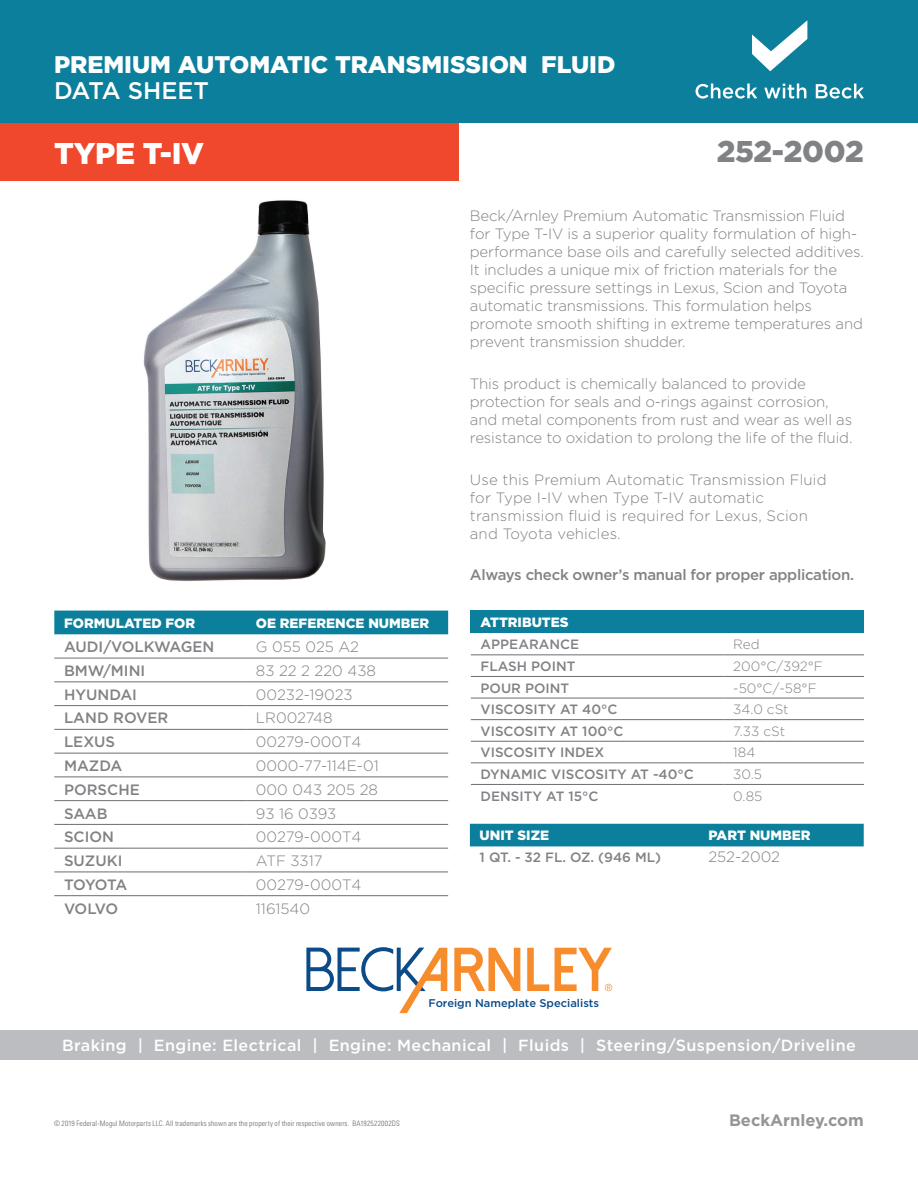
<style>
.page{position:relative;width:918px;height:1188px;background:#fff}
.page>*{position:absolute;margin:0;border:0;box-sizing:border-box;transform-origin:0 0}
.t1{font:900 30px "Gotham";letter-spacing:-.01em;color:#808285}
.t2{font:900 30px "Gotham";letter-spacing:-.01em;color:#fff}
.t3{font:900 24px "Gotham";color:#fff}
.t4{font:500 24px "Gotham";color:#fff}
.t5{font:700 16.5px "Gotham";color:#939598}
.t6{font:500 16.2px "Gotham";letter-spacing:.025em;color:#fff}
.t7{font:300 15px/18px "Gotham";letter-spacing:-.01em;color:#808285}
.t8{font:300 15px/18px "Gotham";letter-spacing:.01em;color:#808285}
.t9{font:500 15px "Gotham";letter-spacing:-.02em;color:#808285}
.t10{font:500 15px "Gotham";color:#808285}
.t11{font:500 13.5px "Gotham";color:#808285}
.t12{font:900 13.5px "Gotham";color:#fff}
.t13{font:300 13.5px "Gotham";color:#808285}
.t14{font:500 11.1px "Gotham";color:#0b4b87}
.t15{font:300 condensed 7.5px "Univers";letter-spacing:.02em;color:#6b6360}
</style>
<div class="page">
<div style="left:54px;top:611px;width:394px;height:23px;background:#0b7f9b"></div>
<hr style="left:54px;top:658px;width:192px;height:1px;background:#6c6d70">
<hr style="left:246px;top:658px;width:202px;height:1px;background:#6c6d70">
<hr style="left:54px;top:682px;width:192px;height:1px;background:#6c6d70">
<hr style="left:246px;top:682px;width:202px;height:1px;background:#6c6d70">
<hr style="left:54px;top:705px;width:192px;height:1px;background:#6c6d70">
<hr style="left:246px;top:705px;width:202px;height:1px;background:#6c6d70">
<hr style="left:54px;top:729px;width:192px;height:1px;background:#6c6d70">
<hr style="left:246px;top:729px;width:202px;height:1px;background:#6c6d70">
<hr style="left:54px;top:753px;width:192px;height:1px;background:#6c6d70">
<hr style="left:246px;top:753px;width:202px;height:1px;background:#6c6d70">
<hr style="left:54px;top:777px;width:192px;height:1px;background:#6c6d70">
<hr style="left:246px;top:777px;width:202px;height:1px;background:#6c6d70">
<hr style="left:54px;top:800px;width:192px;height:1px;background:#6c6d70">
<hr style="left:246px;top:800px;width:202px;height:1px;background:#6c6d70">
<hr style="left:54px;top:824px;width:192px;height:1px;background:#6c6d70">
<hr style="left:246px;top:824px;width:202px;height:1px;background:#6c6d70">
<hr style="left:54px;top:848px;width:192px;height:1px;background:#6c6d70">
<hr style="left:246px;top:848px;width:202px;height:1px;background:#6c6d70">
<hr style="left:54px;top:872px;width:192px;height:1px;background:#6c6d70">
<hr style="left:246px;top:872px;width:202px;height:1px;background:#6c6d70">
<hr style="left:54px;top:895px;width:192px;height:1px;background:#6c6d70">
<hr style="left:246px;top:895px;width:202px;height:1px;background:#6c6d70">
<div style="left:470px;top:824px;width:394px;height:22px;background:#0b7f9b"></div>
<img style="left:143px;top:200px;width:183px;height:381px">
<div style="left:0;top:123px;width:459px;height:57px;background:#ef482c"></div>
<div style="left:0;top:0;width:918px;height:123px;background:#0b7f9b"></div>
<div style="left:0;top:1030px;width:918px;height:30px;background:#bcbdc0"></div>
<svg style="left:306px;top:947px;width:141px;height:66px"></svg>
<svg style="left:454px;top:948px;width:66px;height:43px"></svg>
<svg style="left:527px;top:948px;width:22px;height:43px"></svg>
<svg style="left:555px;top:948px;width:57px;height:43px"></svg>
<div style="left:471px;top:611px;width:393px;height:22px;background:#0b7f9b"></div>
<hr style="left:471px;top:655px;width:253px;height:1px;background:#6c6d70">
<hr style="left:724px;top:655px;width:140px;height:1px;background:#6c6d70">
<hr style="left:471px;top:676px;width:253px;height:1px;background:#6c6d70">
<hr style="left:724px;top:676px;width:140px;height:1px;background:#6c6d70">
<hr style="left:471px;top:698px;width:253px;height:1px;background:#6c6d70">
<hr style="left:724px;top:698px;width:140px;height:1px;background:#6c6d70">
<hr style="left:471px;top:719px;width:253px;height:1px;background:#6c6d70">
<hr style="left:724px;top:719px;width:140px;height:1px;background:#6c6d70">
<hr style="left:471px;top:741px;width:253px;height:1px;background:#6c6d70">
<hr style="left:724px;top:741px;width:140px;height:1px;background:#6c6d70">
<hr style="left:471px;top:763px;width:253px;height:1px;background:#6c6d70">
<hr style="left:724px;top:763px;width:140px;height:1px;background:#6c6d70">
<hr style="left:471px;top:784px;width:253px;height:1px;background:#6c6d70">
<hr style="left:724px;top:784px;width:140px;height:1px;background:#6c6d70">
<svg style="left:696px;top:84px;width:61px;height:15px"></svg>
<svg style="left:764px;top:84px;width:42px;height:15px"></svg>
<svg style="left:816px;top:84px;width:48px;height:15px"></svg>
<svg style="left:752px;top:20px;width:55px;height:51px"></svg>
<h2 class="t3" style="left:54px;top:48px;width:563px">PREMIUM AUTOMATIC TRANSMISSION FLUID</h2>
<h2 class="t4" style="left:54px;top:75px;width:157px">DATA SHEET</h2>
<h1 class="t2" style="left:54px;top:132px;width:151px">TYPE T-IV</h1>
<h1 class="t1" style="left:717px;top:131px;width:149px">252-2002</h1>
<p class="t12" style="left:64px;top:614px;width:133px">FORMULATED FOR</p>
<p class="t12" style="left:256px;top:614px;width:175px">OE REFERENCE NUMBER</p>
<p class="t10" style="left:64px;top:637px;width:152px">AUDI/VOLKWAGEN</p>
<p class="t7" style="left:256px;top:638px;width:105px">G 055 025 A2</p>
<p class="t9" style="left:64px;top:661px;width:83px">BMW/MINI</p>
<p class="t7" style="left:256px;top:661px;width:122px">83 22 2 220 438</p>
<p class="t10" style="left:64px;top:685px;width:74px">HYUNDAI</p>
<p class="t7" style="left:256px;top:685px;width:98px">00232-19023</p>
<p class="t10" style="left:64px;top:708px;width:106px">LAND ROVER</p>
<p class="t7" style="left:256px;top:709px;width:78px">LR002748</p>
<p class="t9" style="left:64px;top:732px;width:53px">LEXUS</p>
<p class="t7" style="left:256px;top:733px;width:107px">00279-000T4</p>
<p class="t9" style="left:64px;top:756px;width:60px">MAZDA</p>
<p class="t7" style="left:256px;top:756px;width:124px">0000-77-114E-01</p>
<p class="t10" style="left:64px;top:780px;width:77px">PORSCHE</p>
<p class="t7" style="left:256px;top:780px;width:124px">000 043 205 28</p>
<p class="t9" style="left:64px;top:803px;width:45px">SAAB</p>
<p class="t7" style="left:256px;top:804px;width:82px">93 16 0393</p>
<p class="t9" style="left:64px;top:827px;width:52px">SCION</p>
<p class="t7" style="left:256px;top:828px;width:107px">00279-000T4</p>
<p class="t9" style="left:64px;top:851px;width:60px">SUZUKI</p>
<p class="t7" style="left:256px;top:851px;width:68px">ATF 3317</p>
<p class="t9" style="left:64px;top:875px;width:65px">TOYOTA</p>
<p class="t7" style="left:256px;top:875px;width:107px">00279-000T4</p>
<p class="t9" style="left:64px;top:898px;width:56px">VOLVO</p>
<p class="t7" style="left:256px;top:899px;width:56px">1161540</p>
<p class="t7" style="left:470px;top:207px;width:396px">Beck/Arnley Premium Automatic Transmission Fluid for Type T-IV is a superior quality formulation of high&shy;performance base oils and carefully selected additives.<br>It includes a unique mix of friction materials for the specific pressure settings in Lexus, Scion and Toyota automatic transmissions. This formulation helps promote smooth shifting in extreme temperatures and prevent transmission shudder.</p>
<p class="t7" style="left:470px;top:374px;width:384px">This product is chemically balanced to provide protection for seals and o-rings against corrosion, and metal components from rust and wear as well as resistance to oxidation to prolong the life of the fluid.</p>
<p class="t8" style="left:470px;top:470px;width:358px">Use this Premium Automatic Transmission Fluid for Type I-IV when Type T-IV automatic transmission fluid is required for Lexus, Scion and Toyota vehicles.</p>
<p class="t9" style="left:470px;top:565px;width:386px">Always check owner’s manual for proper application.</p>
<p class="t12" style="left:481px;top:613px;width:90px">ATTRIBUTES</p>
<p class="t11" style="left:481px;top:636px;width:100px">APPEARANCE</p>
<p class="t13" style="left:733px;top:636px;width:28px">Red</p>
<p class="t11" style="left:481px;top:657px;width:96px">FLASH POINT</p>
<p class="t13" style="left:733px;top:658px;width:91px">200°C/392°F</p>
<p class="t11" style="left:481px;top:679px;width:90px">POUR POINT</p>
<p class="t13" style="left:733px;top:679px;width:85px">-50°C/-58°F</p>
<p class="t11" style="left:481px;top:701px;width:139px">VISCOSITY AT 40°C</p>
<p class="t13" style="left:733px;top:701px;width:57px">34.0 cSt</p>
<p class="t11" style="left:481px;top:722px;width:144px">VISCOSITY AT 100°C</p>
<p class="t13" style="left:733px;top:723px;width:53px">7.33 cSt</p>
<p class="t11" style="left:481px;top:744px;width:125px">VISCOSITY INDEX</p>
<p class="t13" style="left:733px;top:744px;width:23px">184</p>
<p class="t11" style="left:481px;top:765px;width:215px">DYNAMIC VISCOSITY AT -40°C</p>
<p class="t13" style="left:733px;top:766px;width:30px">30.5</p>
<p class="t11" style="left:481px;top:787px;width:119px">DENSITY AT 15°C</p>
<p class="t13" style="left:733px;top:787px;width:31px">0.85</p>
<p class="t12" style="left:480px;top:826px;width:71px">UNIT SIZE</p>
<p class="t12" style="left:708px;top:826px;width:104px">PART NUMBER</p>
<p class="t11" style="left:480px;top:848px;width:183px">1 QT. - 32 FL. OZ. (946 ML)</p>
<p class="t7" style="left:708px;top:847px;width:73px">252-2002</p>
<p class="t14" style="left:428px;top:996px;width:172px">Foreign Nameplate Specialists</p>
<p class="t6" style="left:62px;top:1035px;width:795px">Braking | Engine: Electrical | Engine: Mechanical | Fluids | Steering/Suspension/Driveline</p>
<p class="t15" style="left:54px;top:1119px;width:348px">© 2019 Federal-Mogul Motorparts LLC. All trademarks shown are the property of their respective owners. BA192522002DS</p>
<p class="t5" style="left:729px;top:1110px;width:136px">BeckArnley.com</p>
</div>
